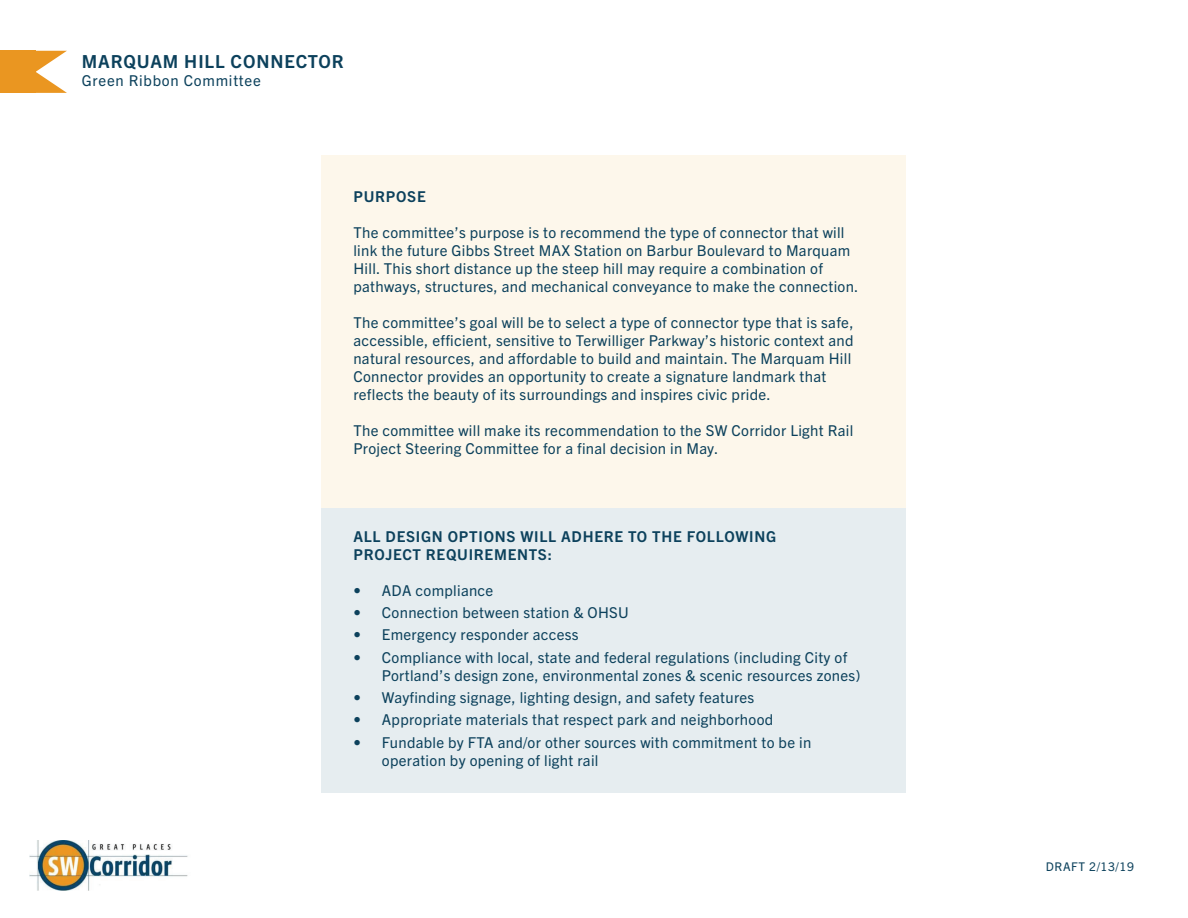
<style>
.page{position:relative;width:1188px;height:918px;background:#fff}
.page>*{position:absolute;margin:0;border:0;box-sizing:border-box;transform-origin:0 0}
.t1{font:700 18px "Trade Gothic Next LT Pro";letter-spacing:.05em;color:#0c415c}
.t2{font:15px/18px "Trade Gothic Next LT Pro";letter-spacing:.02em;color:#0c415c}
.t3{font:700 15px/18px "Trade Gothic Next LT Pro";letter-spacing:.05em;color:#0c415c}
.t4{font:15px "Trade Gothic Next LT Pro";letter-spacing:.05em;color:#0c415c}
.t5{font:12px "Trade Gothic Next LT Pro";letter-spacing:.05em;color:#0c415c}
</style>
<div class="page">
<div style="left:322px;top:156px;width:584px;height:352px;background:#fdf7eb"></div>
<div style="left:322px;top:508px;width:584px;height:285px;background:#e6edf0"></div>
<div style="left:0;top:51px;width:36px;height:42px;background:#ea9621"></div>
<svg style="left:36px;top:51px;width:31px;height:42px"></svg>
<img style="left:29px;top:840px;width:159px;height:50px">
<p class="t1" style="left:82px;top:49px;width:263px">MARQUAM HILL CONNECTOR</p>
<p class="t4" style="left:82px;top:70px;width:181px">Green Ribbon Committee</p>
<p class="t3" style="left:353px;top:186px;width:74px">PURPOSE</p>
<p class="t2" style="left:353px;top:222px;width:507px">The committee’s purpose is to recommend the type of connector that will link the future Gibbs Street MAX Station on Barbur Boulevard to Marquam Hill. This short distance up the steep hill may require a combination of pathways, structures, and mechanical conveyance to make the connection.</p>
<p class="t2" style="left:353px;top:312px;width:502px">The committee’s goal will be to select a type of connector type that is safe, accessible, efficient, sensitive to Terwilliger Parkway’s historic context and natural resources, and affordable to build and maintain. The Marquam Hill Connector provides an opportunity to create a signature landmark that reflects the beauty of its surroundings and inspires civic pride.</p>
<p class="t2" style="left:353px;top:420px;width:502px">The committee will make its recommendation to the SW Corridor Light Rail<br>Project Steering Committee for a final decision in May.</p>
<p class="t3" style="left:353px;top:526px;width:424px">ALL DESIGN OPTIONS WILL ADHERE TO THE FOLLOWING<br>PROJECT REQUIREMENTS:</p>
<p class="t2" style="left:353px;top:580px;width:141px">• ADA compliance</p>
<p class="t2" style="left:353px;top:603px;width:277px">• Connection between station &amp; OHSU</p>
<p class="t2" style="left:353px;top:625px;width:227px">• Emergency responder access</p>
<p class="t2" style="left:382px;top:647px;width:480px;text-indent:-28px">• Compliance with local, state and federal regulations (including City of<br>Portland’s design zone, environmental zones &amp; scenic resources zones)</p>
<p class="t2" style="left:353px;top:688px;width:402px">• Wayfinding signage, lighting design, and safety features</p>
<p class="t2" style="left:353px;top:710px;width:421px">• Appropriate materials that respect park and neighborhood</p>
<p class="t2" style="left:382px;top:732px;width:431px;text-indent:-28px">• Fundable by FTA and/or other sources with commitment to be in operation by opening of light rail</p>
<p class="t5" style="left:1046px;top:859px;width:90px">DRAFT 2/13/19</p>
</div>
